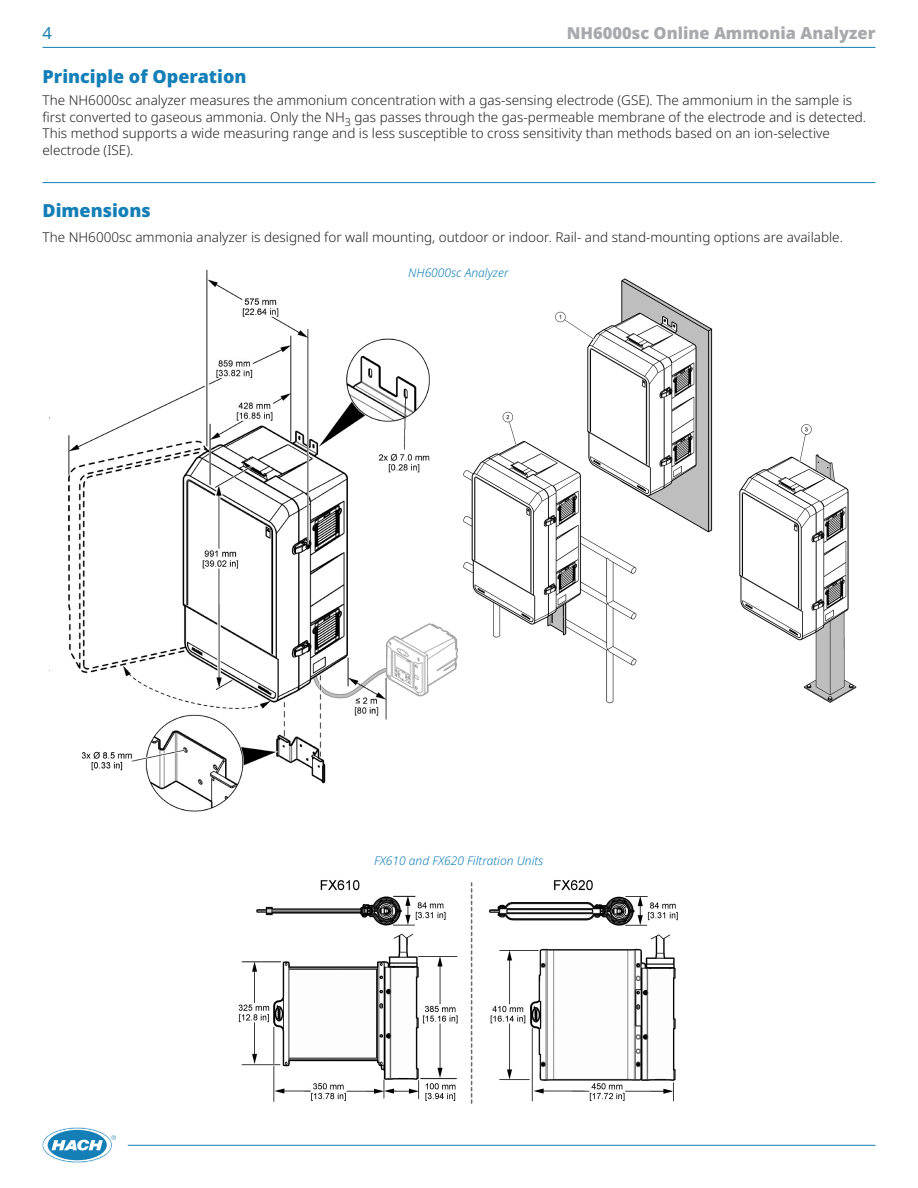
<style>
.page{position:relative;width:918px;height:1188px;background:#fff}
.page>*{position:absolute;margin:0;border:0;box-sizing:border-box;transform-origin:0 0}
.Head_2{font:900 18px "Noto Sans";color:#147fb7}
.Running_Head_Right{font:900 16.5px "Noto Sans";color:#a8a9ad}
.t1{font:16.5px "Noto Sans";color:#147fb7}
.Text_1{font:300 13.5px/16.5px "Noto Sans";color:#231f20}
.t2{font:italic 300 12px "Noto Sans";color:#147fb7}
</style>
<div class="page">
<hr style="left:43px;top:47px;width:832px;height:1px;background:#147fb7">
<hr style="left:128px;top:1145px;width:747px;height:1px;background:#147fb7">
<svg style="left:42px;top:1127px;width:74px;height:36px"></svg>
<img style="left:49px;top:269px;width:409px;height:543px">
<img style="left:463px;top:279px;width:394px;height:424px">
<hr style="left:43px;top:182px;width:832px;height:1px;background:#147fb7">
<img style="left:238px;top:880px;width:440px;height:224px">
<p class="t1" style="left:43px;top:22px;width:11px">4</p>
<p class="Running_Head_Right" style="left:567px;top:21px;width:310px">NH6000sc Online Ammonia Analyzer</p>
<p class="Head_2" style="left:43px;top:63px;width:206px">Principle of Operation</p>
<p class="Text_1" style="left:43px;top:92px;width:825px">The NH6000sc analyzer measures the ammonium concentration with a gas-sensing electrode (GSE). The ammonium in the sample is first converted to gaseous ammonia. Only the NH<sub>3</sub> gas passes through the gas-permeable membrane of the electrode and is detected.<br>This method supports a wide measuring range and is less susceptible to cross sensitivity than methods based on an ion-selective electrode (ISE).</p>
<p class="Head_2" style="left:43px;top:197px;width:110px">Dimensions</p>
<p class="Text_1" style="left:43px;top:229px;width:802px">The NH6000sc ammonia analyzer is designed for wall mounting, outdoor or indoor. Rail- and stand-mounting options are available.</p>
<p class="t2" style="left:408px;top:264px;width:102px">NH6000sc Analyzer</p>
<p class="t2" style="left:374px;top:852px;width:171px">FX610 and FX620 Filtration Units</p>
</div>
